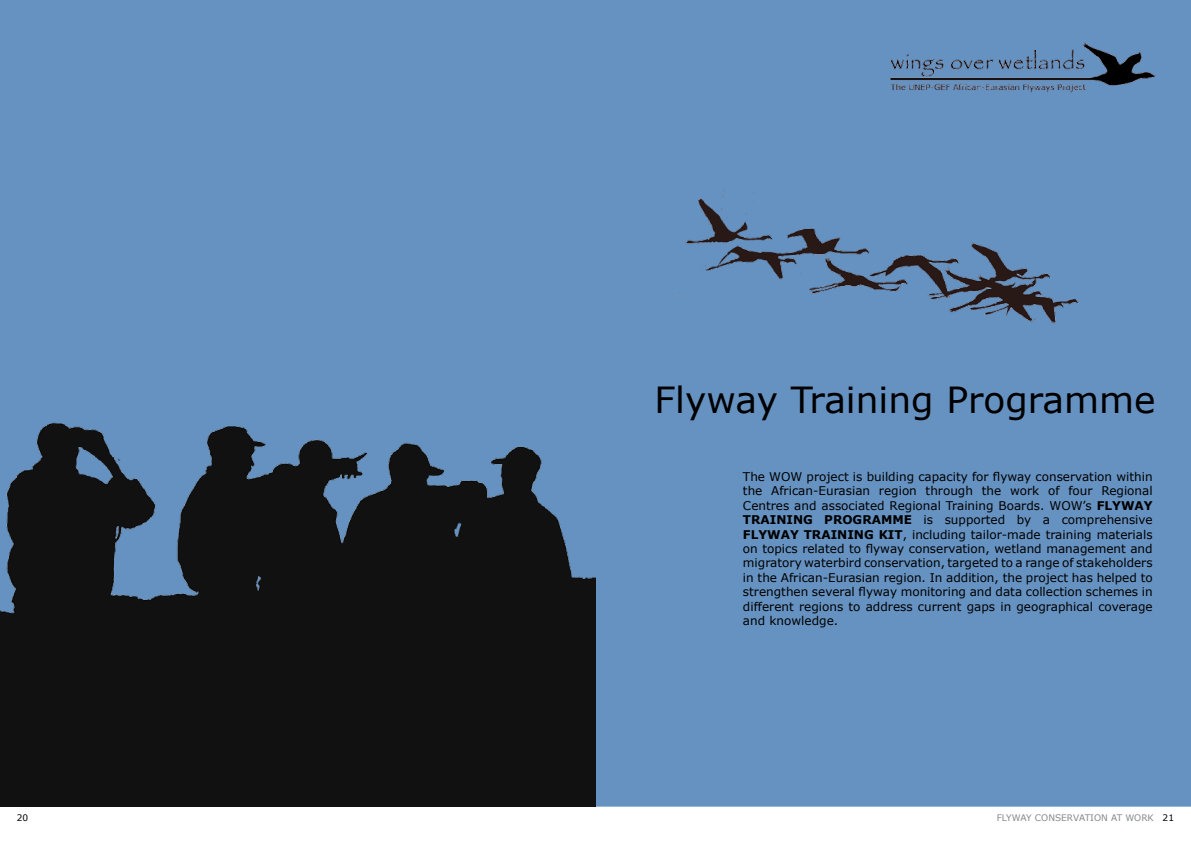
<style>
.page{position:relative;width:1191px;height:842px;background:#fff}
.page>*{position:absolute;margin:0;border:0;box-sizing:border-box;transform-origin:0 0}
.t1{font:36px "Verdana";color:#000}
.t2{font:12px/14.4px "Verdana";color:#000;text-align:justify}
.t3{font:9px "Verdana";color:#878889}
.t4{font:9px "Verdana";color:#000}
.s1{font-weight:700}
.s2{color:#000}
</style>
<div class="page">
<div style="left:0;top:0;width:1191px;height:807px;background:#6692c1"></div>
<div style="left:731px;top:460px;width:455px;height:182px;background:#6692c1"></div>
<img style="left:669px;top:183px;width:427px;height:158px">
<img style="left:883px;top:36px;width:272px;height:72px">
<img style="left:0;top:363px;width:595px;height:444px">
<h1 class="t1" style="left:654px;top:377px;width:502px">Flyway Training Programme</h1>
<p class="t2" style="left:743px;top:469px;width:411px">The WOW project is building capacity for flyway conservation within the African-Eurasian region through the work of four Regional Centres and associated Regional Training Boards. WOW’s <span class="s1">FLYWAY TRAINING PROGRAMME</span> is supported by a comprehensive <span class="s1">FLYWAY TRAINING KIT</span>, including tailor-made training materials on topics related to flyway conservation, wetland management and migratory waterbird conservation, targeted to a range of stakeholders in the African-Eurasian region. In addition, the project has helped to strengthen several flyway monitoring and data collection schemes in different regions to address current gaps in geographical coverage and knowledge.</p>
<p class="t4" style="left:17px;top:811px;width:13px">20</p>
<p class="t3" style="left:996px;top:812px;width:179px">FLYWAY CONSERVATION AT WORK <span class="s2">21</span></p>
</div>
